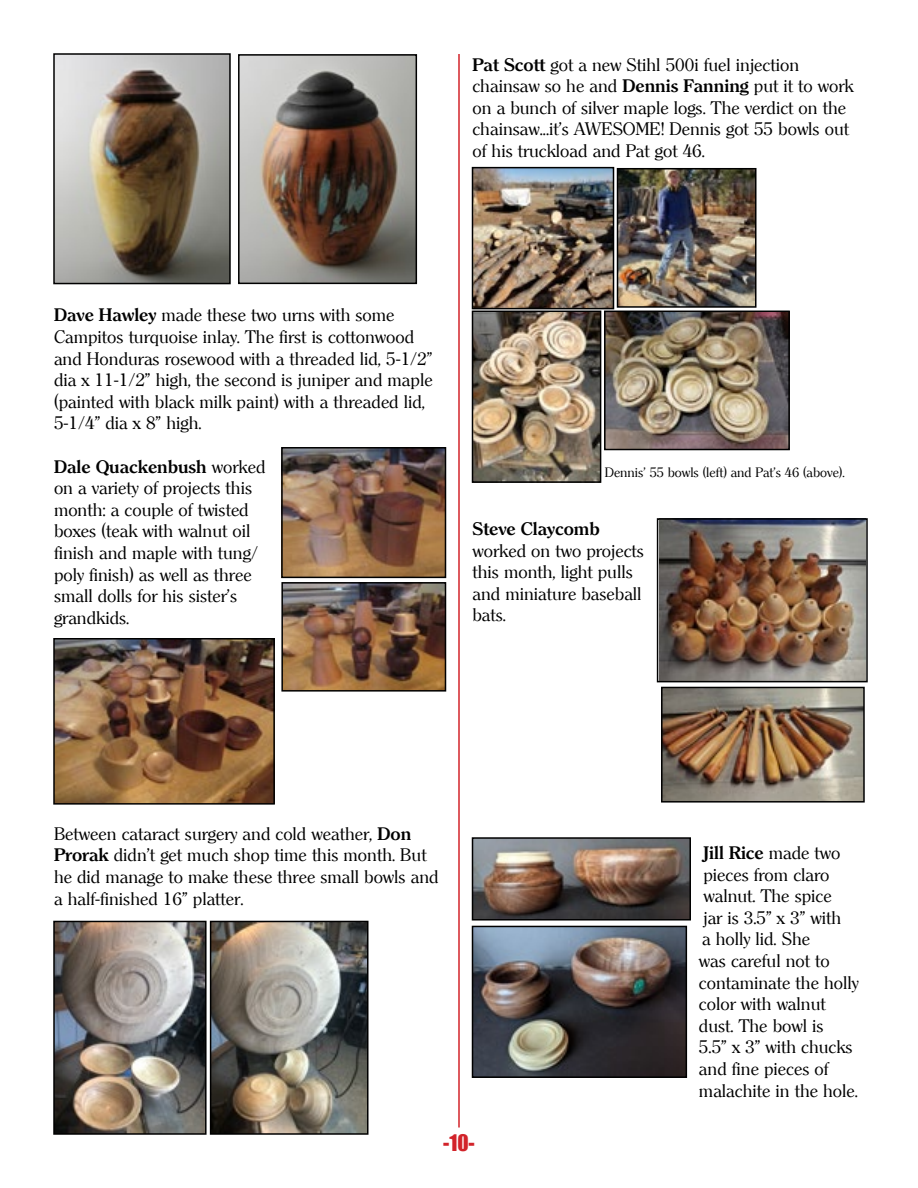
<style>
.page{position:relative;width:918px;height:1188px;background:#fff}
.page>*{position:absolute;margin:0;border:0;box-sizing:border-box;transform-origin:0 0}
.t1{font:21px "Impact";color:#d2232a}
.t2{font:18px/21.6px "Clearly Roman";color:#000}
.t3{font:700 18px "Clearly Roman";color:#000}
.t4{font:13.5px "Clearly Roman";color:#000}
.s1{font-weight:700}
</style>
<div class="page">
<hr style="left:458px;top:54px;width:2px;height:1074px;background:#d2232a">
<img style="left:56px;top:56px;width:172px;height:225px">
<div style="left:53px;top:53px;width:178px;height:231px;border:2px solid #000"></div>
<img style="left:241px;top:57px;width:173px;height:224px">
<div style="left:238px;top:54px;width:179px;height:230px;border:2px solid #000"></div>
<img style="left:284px;top:585px;width:159px;height:104px">
<div style="left:281px;top:582px;width:165px;height:110px;border:2px solid #000"></div>
<img style="left:284px;top:450px;width:159px;height:125px">
<div style="left:281px;top:447px;width:165px;height:131px;border:2px solid #000"></div>
<img style="left:56px;top:641px;width:216px;height:161px">
<div style="left:53px;top:638px;width:222px;height:167px;border:2px solid #000"></div>
<img style="left:475px;top:170px;width:136px;height:136px">
<div style="left:472px;top:167px;width:142px;height:142px;border:2px solid #000"></div>
<img style="left:620px;top:171px;width:134px;height:134px">
<div style="left:617px;top:168px;width:140px;height:140px;border:2px solid #000"></div>
<img style="left:475px;top:314px;width:123px;height:166px">
<div style="left:472px;top:311px;width:129px;height:172px;border:2px solid #000"></div>
<img style="left:607px;top:314px;width:180px;height:133px">
<div style="left:604px;top:311px;width:186px;height:139px;border:2px solid #000"></div>
<img style="left:660px;top:521px;width:205px;height:158px">
<div style="left:657px;top:518px;width:211px;height:164px;border:2px solid #000"></div>
<img style="left:664px;top:690px;width:198px;height:110px">
<div style="left:661px;top:687px;width:204px;height:116px;border:2px solid #000"></div>
<img style="left:56px;top:924px;width:148px;height:208px">
<div style="left:53px;top:921px;width:154px;height:214px;border:2px solid #000"></div>
<img style="left:213px;top:924px;width:153px;height:208px">
<div style="left:210px;top:921px;width:159px;height:214px;border:2px solid #000"></div>
<img style="left:475px;top:840px;width:213px;height:78px">
<div style="left:472px;top:837px;width:219px;height:84px;border:2px solid #000"></div>
<img style="left:475px;top:929px;width:209px;height:146px">
<div style="left:472px;top:926px;width:215px;height:152px;border:2px solid #000"></div>
<p class="t2" style="left:472px;top:54px;width:383px"><span class="s1">Pat Scott</span> got a new Stihl 500i fuel injection chainsaw so he and <span class="s1">Dennis Fanning</span> put it to work on a bunch of silver maple logs. The verdict on the chainsaw...it’s AWESOME! Dennis got 55 bowls out of his truckload and Pat got 46.</p>
<p class="t2" style="left:54px;top:305px;width:380px"><span class="s1">Dave Hawley</span> made these two urns with some Campitos turquoise inlay. The first is cottonwood and Honduras rosewood with a threaded lid, 5-1/2” dia x 11-1/2” high, the second is juniper and maple (painted with black milk paint) with a threaded lid, 5-1/4” dia x 8” high.</p>
<p class="t2" style="left:54px;top:456px;width:213px"><span class="s1">Dale Quackenbush</span> worked on a variety of projects this month: a couple of twisted boxes (teak with walnut oil finish and maple with tung/ poly finish) as well as three small dolls for his sister’s grandkids.</p>
<p class="t4" style="left:605px;top:465px;width:242px">Dennis’ 55 bowls (left) and Pat’s 46 (above).</p>
<p class="t3" style="left:472px;top:518px;width:129px">Steve Claycomb</p>
<p class="t2" style="left:472px;top:540px;width:173px">worked on two projects this month, light pulls and miniature baseball bats.</p>
<p class="t2" style="left:54px;top:823px;width:386px">Between cataract surgery and cold weather, <span class="s1">Don Prorak</span> didn’t get much shop time this month. But he did manage to make these three small bowls and a half-finished 16” platter.</p>
<p class="t2" style="left:699px;top:842px;width:161px"><span class="s1">Jill Rice</span> made two pieces from claro walnut. The spice<br>jar is 3.5” x 3” with<br>a holly lid. She<br>was careful not to contaminate the holly color with walnut dust. The bowl is<br>5.5” x 3” with chucks and fine pieces of malachite in the hole.</p>
<p class="t1" style="left:443px;top:1127px;width:33px">-10-</p>
</div>
